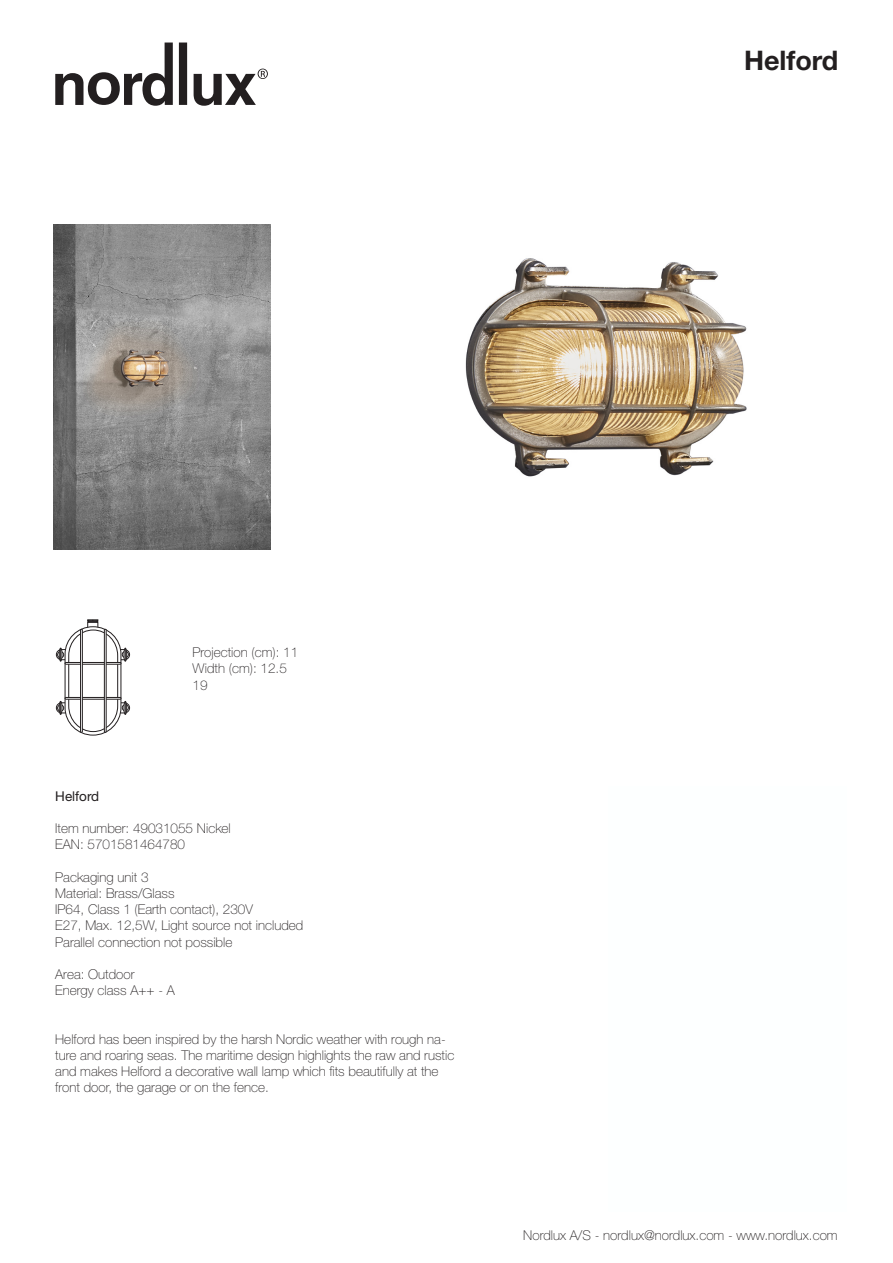
<style>
.page{position:relative;width:893px;height:1263px;background:#fff}
.page>*{position:absolute;margin:0;border:0;box-sizing:border-box;transform-origin:0 0}
.DSModelBodytext{font:700 27px "Helvetica Neue LT Pro";color:#231f20}
.FLOWBodytext{font:100 13.5px/16.2px "Helvetica Neue";color:#231f20}
.BUNDBodytext{font:100 13.5px "Helvetica Neue";color:#231f20}
.DSSTREGBodytext{font:100 13.5px "Helvetica Neue";color:#231f20}
.Model{font:13.5px "Helvetica Neue";color:#231f20}
</style>
<div class="page">
<div style="left:88px;top:622px;width:10px;height:9px;border:1px solid #231f20"></div>
<svg style="left:88px;top:620px;width:10px;height:2px"></svg>
<svg style="left:56px;top:630px;width:74px;height:102px"></svg>
<div style="left:65px;top:662px;width:56px;height:2px;border:1px solid #231f20"></div>
<div style="left:65px;top:697px;width:56px;height:2px;border:1px solid #231f20"></div>
<div style="left:80px;top:629px;width:3px;height:103px;border:1px solid #231f20"></div>
<div style="left:104px;top:629px;width:2px;height:103px;border:1px solid #231f20"></div>
<img style="left:54px;top:224px;width:217px;height:325px">
<img style="left:465px;top:258px;width:282px;height:219px">
<svg style="left:55px;top:43px;width:118px;height:63px"></svg>
<svg style="left:179px;top:43px;width:8px;height:62px"></svg>
<svg style="left:194px;top:69px;width:74px;height:37px"></svg>
<p class="DSModelBodytext" style="left:744px;top:44px;width:96px">Helford</p>
<p class="DSSTREGBodytext" style="left:192px;top:645px;width:107px">Projection (cm): 11</p>
<p class="DSSTREGBodytext" style="left:192px;top:661px;width:96px">Width (cm): 12.5</p>
<p class="DSSTREGBodytext" style="left:192px;top:677px;width:17px">19</p>
<p class="Model" style="left:55px;top:788px;width:45px">Helford</p>
<p class="FLOWBodytext" style="left:55px;top:820px;width:177px">Item number: 49031055 Nickel</p>
<p class="FLOWBodytext" style="left:55px;top:836px;width:131px">EAN: 5701581464780</p>
<p class="FLOWBodytext" style="left:55px;top:869px;width:95px">Packaging unit 3</p>
<p class="FLOWBodytext" style="left:55px;top:885px;width:121px">Material: Brass/Glass</p>
<p class="FLOWBodytext" style="left:55px;top:901px;width:199px">IP64, Class 1 (Earth contact), 230V</p>
<p class="FLOWBodytext" style="left:55px;top:917px;width:250px">E27, Max. 12,5W, Light source not included</p>
<p class="FLOWBodytext" style="left:55px;top:934px;width:179px">Parallel connection not possible</p>
<p class="FLOWBodytext" style="left:55px;top:966px;width:81px">Area: Outdoor</p>
<p class="FLOWBodytext" style="left:55px;top:982px;width:121px">Energy class A++ - A</p>
<p class="FLOWBodytext" style="left:55px;top:1031px;width:401px">Helford has been inspired by the harsh Nordic weather with rough na&shy;ture and roaring seas. The maritime design highlights the raw and rustic and makes Helford a decorative wall lamp which fits beautifully at the front door, the garage or on the fence.</p>
<p class="BUNDBodytext" style="left:523px;top:1227px;width:316px">Nordlux A/S - nordlux@nordlux.com - www.nordlux.com</p>
</div>
